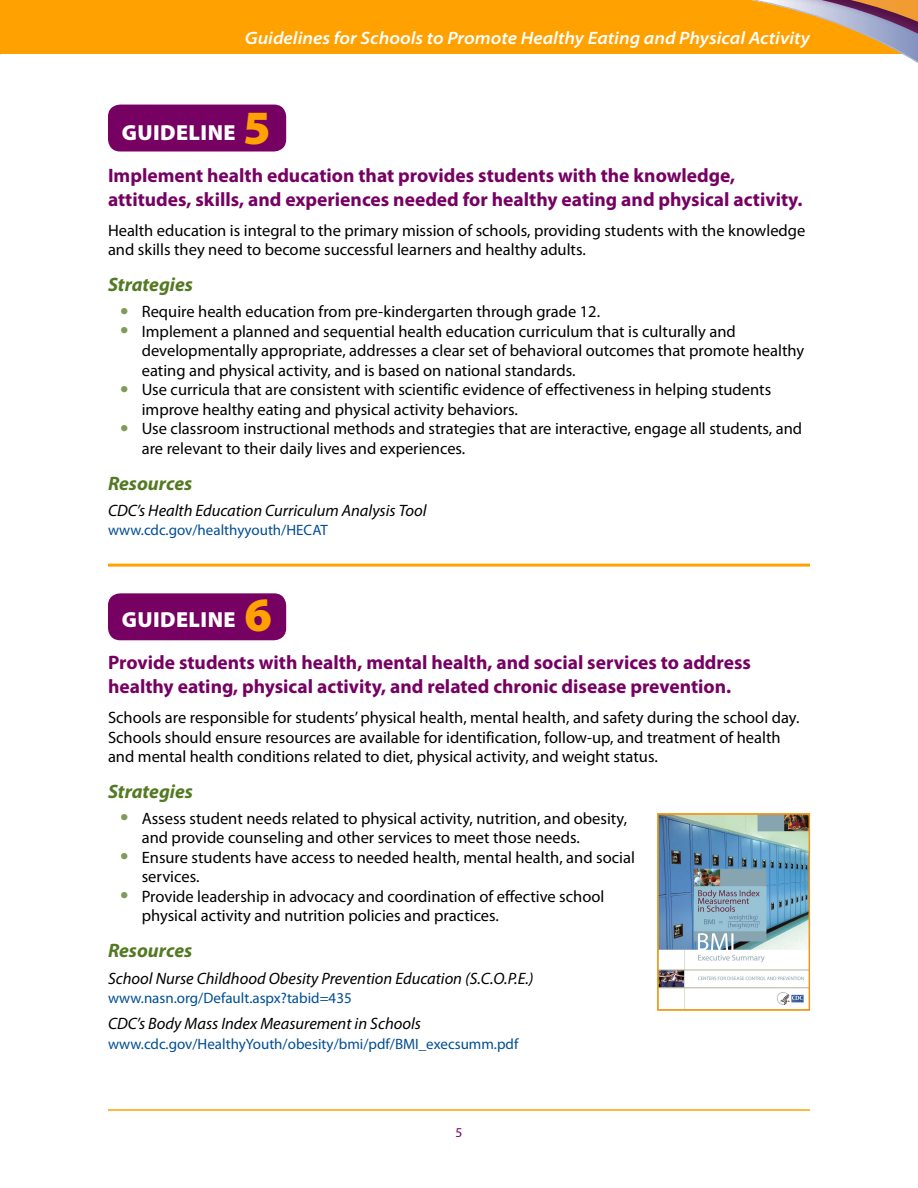
<style>
.page{position:relative;width:918px;height:1188px;background:#fff}
.page>*{position:absolute;margin:0;border:0;box-sizing:border-box;transform-origin:0 0}
.t1{font:30px "Myriad Pro";color:#7e9b59}
.t2{font:900 21.9px "Myriad Pro";letter-spacing:.02em;color:#fff}
.t3{font:700 19.5px/24px "Myriad Pro";color:#760162}
.t4{font:italic 700 19.5px "Myriad Pro";color:#537922}
.t5{font:italic 600 semi-expanded 18px "Myriad Pro";color:#fff}
.Lbody{font:16.5px/19.5px "Myriad Pro";color:#000}
.bullet_-_last{font:16.5px/19.5px "Myriad Pro";color:#000}
.Lbody-2{font:italic 16.5px "Myriad Pro";color:#000}
.Lbody-3{font:15px "Myriad Pro";color:#004e93}
.t6{font:13.5px "Myriad Pro";color:#760162}
.s1{font-size:48px;color:#ffa100}
</style>
<div class="page">
<div style="left:0;top:0;width:918px;height:54px;background:#ffa100"></div>
<svg style="left:751px;top:0;width:167px;height:63px"></svg>
<div style="left:108px;top:105px;width:178px;height:47px;background:#760162;border-radius:12px"></div>
<div style="left:108px;top:593px;width:178px;height:47px;background:#760162;border-radius:12px"></div>
<hr style="left:108px;top:1109px;width:702px;height:2px;background:#ffa100">
<hr style="left:108px;top:564px;width:702px;height:3px;background:#ffa100">
<img style="left:660px;top:816px;width:147px;height:189px">
<hr style="left:684px;top:950px;width:1px;height:60px;background:#dfded3">
<hr style="left:658px;top:970px;width:151px;height:1px;background:#b4b2a0">
<hr style="left:658px;top:988px;width:151px;height:1px;background:#b4b2a0">
<div style="left:657px;top:813px;width:153px;height:198px;border:2px solid #ef9314"></div>
<p class="t5" style="left:245px;top:28px;width:567px">Guidelines for Schools to Promote Healthy Eating and Physical Activity</p>
<h1 class="t2" style="left:122px;top:120px;width:151px">GUIDELINE <span class="s1">5</span></h1>
<p class="t3" style="left:108px;top:162px;width:696px">Implement health education that provides students with the knowledge, attitudes, skills, and experiences needed for healthy eating and physical activity.</p>
<p class="Lbody" style="left:108px;top:220px;width:699px">Health education is integral to the primary mission of schools, providing students with the knowledge and skills they need to become successful learners and healthy adults.</p>
<h2 class="t4" style="left:108px;top:272px;width:87px">Strategies</h2>
<p class="t1" style="left:120px;top:290px;width:10px">•</p>
<p class="Lbody" style="left:142px;top:301px;width:460px">Require health education from pre-kindergarten through grade 12.</p>
<p class="t1" style="left:120px;top:309px;width:10px">•</p>
<p class="Lbody" style="left:142px;top:321px;width:664px">Implement a planned and sequential health education curriculum that is culturally and developmentally appropriate, addresses a clear set of behavioral outcomes that promote healthy eating and physical activity, and is based on national standards.</p>
<p class="t1" style="left:120px;top:368px;width:10px">•</p>
<p class="Lbody" style="left:142px;top:379px;width:631px">Use curricula that are consistent with scientific evidence of effectiveness in helping students improve healthy eating and physical activity behaviors.</p>
<p class="t1" style="left:120px;top:407px;width:10px">•</p>
<p class="bullet_-_last" style="left:142px;top:418px;width:662px">Use classroom instructional methods and strategies that are interactive, engage all students, and are relevant to their daily lives and experiences.</p>
<h2 class="t4" style="left:108px;top:470px;width:86px">Resources</h2>
<p class="Lbody-2" style="left:108px;top:500px;width:320px">CDC’s Health Education Curriculum Analysis Tool</p>
<p class="Lbody-3" style="left:108px;top:521px;width:221px">www.cdc.gov/healthyyouth/HECAT</p>
<h1 class="t2" style="left:122px;top:607px;width:152px">GUIDELINE <span class="s1">6</span></h1>
<p class="t3" style="left:108px;top:650px;width:645px">Provide students with health, mental health, and social services to address healthy eating, physical activity, and related chronic disease prevention.</p>
<p class="Lbody" style="left:108px;top:708px;width:693px">Schools are responsible for students’ physical health, mental health, and safety during the school day.<br>Schools should ensure resources are available for identification, follow-up, and treatment of health and mental health conditions related to diet, physical activity, and weight status.</p>
<h2 class="t4" style="left:108px;top:778px;width:87px">Strategies</h2>
<p class="t1" style="left:120px;top:797px;width:10px">•</p>
<p class="Lbody" style="left:142px;top:808px;width:487px">Assess student needs related to physical activity, nutrition, and obesity, and provide counseling and other services to meet those needs.</p>
<p class="t1" style="left:120px;top:836px;width:10px">•</p>
<p class="Lbody" style="left:142px;top:847px;width:495px">Ensure students have access to needed health, mental health, and social services.</p>
<p class="t1" style="left:120px;top:875px;width:10px">•</p>
<p class="bullet_-_last" style="left:142px;top:886px;width:464px">Provide leadership in advocacy and coordination of effective school physical activity and nutrition policies and practices.</p>
<h2 class="t4" style="left:108px;top:938px;width:86px">Resources</h2>
<p class="Lbody-2" style="left:108px;top:968px;width:427px">School Nurse Childhood Obesity Prevention Education (S.C.O.P.E.)</p>
<p class="Lbody-3" style="left:108px;top:989px;width:245px">www.nasn.org/Default.aspx?tabid=435</p>
<p class="Lbody-2" style="left:108px;top:1014px;width:315px">CDC’s Body Mass Index Measurement in Schools</p>
<p class="Lbody-3" style="left:108px;top:1035px;width:412px">www.cdc.gov/HealthyYouth/obesity/bmi/pdf/BMI_execsumm.pdf</p>
<p class="t6" style="left:456px;top:1125px;width:8px">5</p>
</div>
